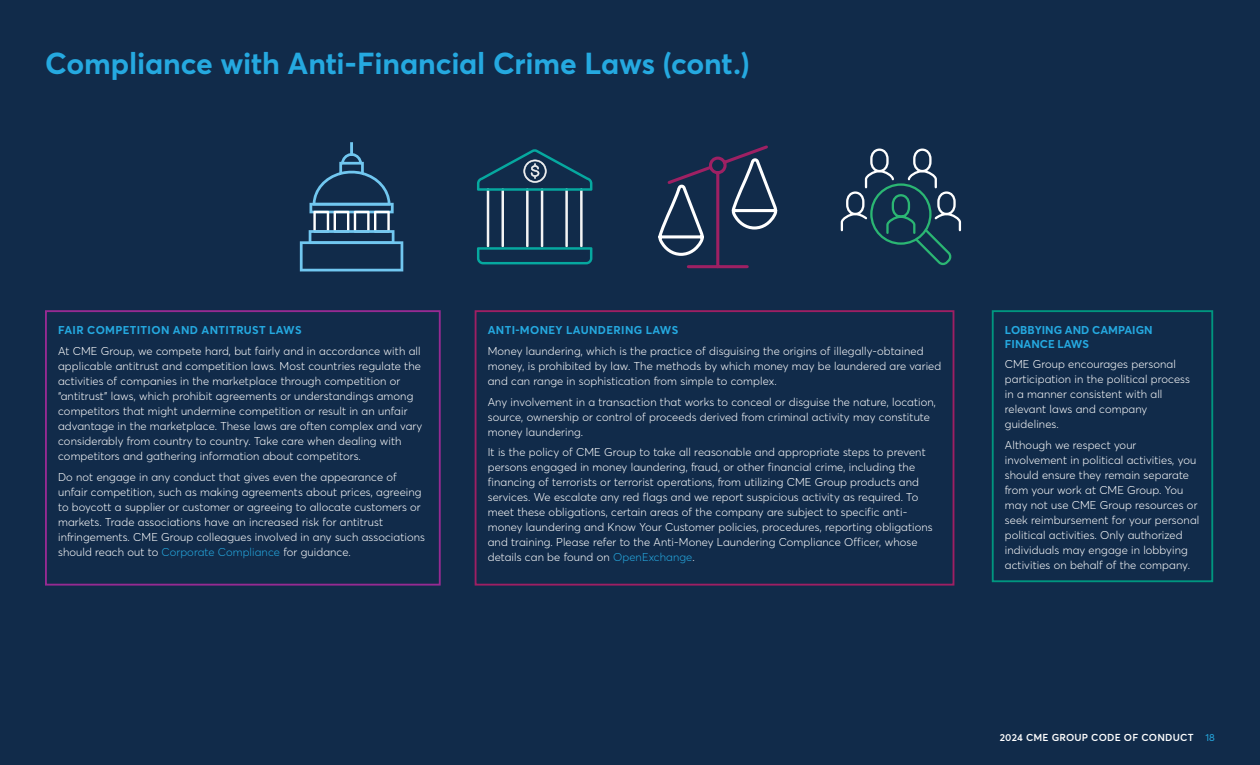
<style>
.page{position:relative;width:1260px;height:765px;background:#112b4a}
.page>*{position:absolute;margin:0;border:0;box-sizing:border-box;transform-origin:0 0}
.t1{font:700 30px "Averta";letter-spacing:-.005em;color:#25a9e0}
.t2{font:300 11.25px/15px "Averta";letter-spacing:.01em;color:#fff}
.t3{font:700 11.25px "Averta";letter-spacing:.03em;color:#25a9e0}
.t4{font:700 11.25px/13.5px "Averta";color:#25a9e0}
.t5{font:600 10px "Averta";letter-spacing:.02em;color:#fff}
.s1{color:#25a9e0}
.s2{font-weight:400;color:#25a9e0}
</style>
<div class="page">
<div style="left:992px;top:310px;width:221px;height:272px;border:2px solid #00967f"></div>
<div style="left:45px;top:310px;width:396px;height:276px;border:2px solid #962a92"></div>
<div style="left:475px;top:310px;width:479px;height:276px;border:2px solid #9e1f63"></div>
<hr style="left:350px;top:142px;width:3px;height:14px;background:#71c7f0">
<svg style="left:300px;top:153px;width:103px;height:118px"></svg>
<hr style="left:502px;top:188px;width:2px;height:59px;background:#f4f4f4">
<hr style="left:487px;top:188px;width:2px;height:59px;background:#f4f4f4">
<hr style="left:580px;top:188px;width:3px;height:59px;background:#f4f4f4">
<hr style="left:565px;top:188px;width:3px;height:59px;background:#f4f4f4">
<hr style="left:541px;top:188px;width:2px;height:59px;background:#f4f4f4">
<hr style="left:526px;top:188px;width:3px;height:59px;background:#f4f4f4">
<svg style="left:477px;top:247px;width:115px;height:17px"></svg>
<svg style="left:477px;top:149px;width:115px;height:42px"></svg>
<svg style="left:658px;top:145px;width:120px;height:124px"></svg>
<svg style="left:840px;top:148px;width:122px;height:118px"></svg>
<h1 class="t1" style="left:45px;top:43px;width:706px">Compliance with Anti-Financial Crime Laws (cont.)</h1>
<p class="t3" style="left:58px;top:322px;width:245px">FAIR COMPETITION AND ANTITRUST LAWS</p>
<p class="t2" style="left:58px;top:343px;width:366px">At CME Group, we compete hard, but fairly and in accordance with all applicable antitrust and competition laws. Most countries regulate the activities of companies in the marketplace through competition or “antitrust” laws, which prohibit agreements or understandings among competitors that might undermine competition or result in an unfair advantage in the marketplace. These laws are often complex and vary considerably from country to country. Take care when dealing with competitors and gathering information about competitors.</p>
<p class="t2" style="left:58px;top:469px;width:368px">Do not engage in any conduct that gives even the appearance of unfair competition, such as making agreements about prices, agreeing to boycott a supplier or customer or agreeing to allocate customers or markets. Trade associations have an increased risk for antitrust infringements. CME Group colleagues involved in any such associations should reach out to <span class="s1">Corporate Compliance</span> for guidance.</p>
<p class="t3" style="left:488px;top:322px;width:192px">ANTI-MONEY LAUNDERING LAWS</p>
<p class="t2" style="left:488px;top:343px;width:455px">Money laundering, which is the practice of disguising the origins of illegally-obtained money, is prohibited by law. The methods by which money may be laundered are varied and can range in sophistication from simple to complex.</p>
<p class="t2" style="left:488px;top:394px;width:450px">Any involvement in a transaction that works to conceal or disguise the nature, location, source, ownership or control of proceeds derived from criminal activity may constitute money laundering.</p>
<p class="t2" style="left:488px;top:444px;width:446px">It is the policy of CME Group to take all reasonable and appropriate steps to prevent persons engaged in money laundering, fraud, or other financial crime, including the financing of terrorists or terrorist operations, from utilizing CME Group products and services. We escalate any red flags and we report suspicious activity as required. To meet these obligations, certain areas of the company are subject to specific anti&shy;money laundering and Know Your Customer policies, procedures, reporting obligations and training. Please refer to the Anti-Money Laundering Compliance Officer, whose details can be found on <span class="s1">OpenExchange</span>.</p>
<p class="t4" style="left:1005px;top:323px;width:149px">LOBBYING AND CAMPAIGN<br>FINANCE LAWS</p>
<p class="t2" style="left:1005px;top:357px;width:187px">CME Group encourages personal participation in the political process in a manner consistent with all relevant laws and company guidelines.</p>
<p class="t2" style="left:1005px;top:437px;width:196px">Although we respect your involvement in political activities, you should ensure they remain separate from your work at CME Group. You may not use CME Group resources or seek reimbursement for your personal political activities. Only authorized individuals may engage in lobbying activities on behalf of the company.</p>
<p class="t5" style="left:1000px;top:730px;width:217px">2024 CME GROUP CODE OF CONDUCT <span class="s2">18</span></p>
</div>
